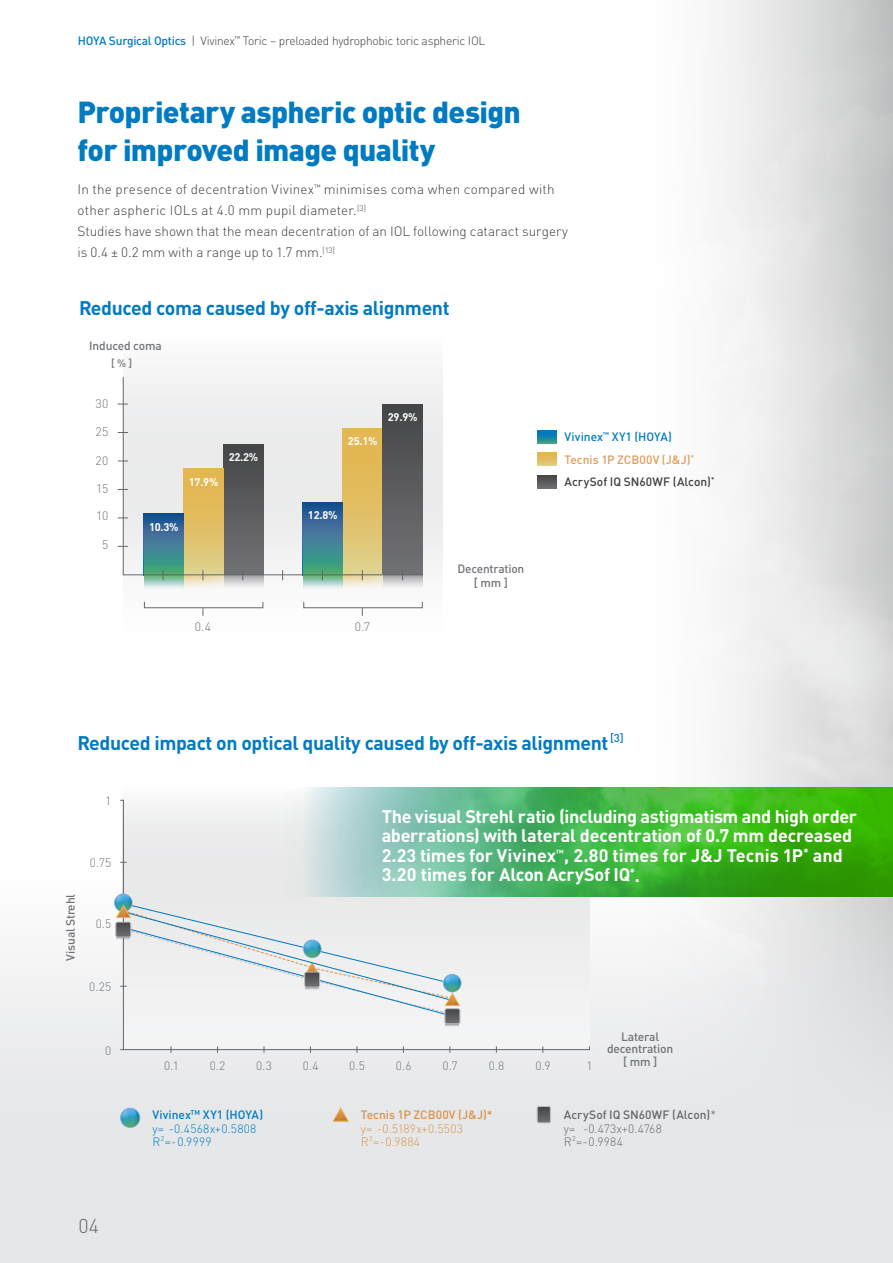
<style>
.page{position:relative;width:893px;height:1263px;background:#fff}
.page>*{position:absolute;margin:0;border:0;box-sizing:border-box;transform-origin:0 0}
.t1{font:900 30px/37.2px "DIN";letter-spacing:-.02em;color:#007bc2}
.t2{font:300 19.8px "DIN Pro";color:#64686c}
.t3{font:700 19.5px "DIN Pro";letter-spacing:-.02em;color:#007bc2}
.t4{font:700 18px/19.5px "DIN Pro";letter-spacing:-.015em;color:#fff}
.t5{font:300 13.5px/21px "DIN Pro";letter-spacing:.01em;color:#3e3e3f}
.t6{font:300 12.15px "DIN Pro";letter-spacing:.01em;color:#6f7277}
.t7{font:300 12px "DIN Pro";letter-spacing:-.02em;color:#3e3e3f}
.t8{font:500 12px/22.4px "DIN Pro";color:#3e3e3f}
.t9{font:300 12px/13.5px "DIN Pro";letter-spacing:.02em;color:#64686c}
.t10{font:500 12px/12.3px "DIN Pro";letter-spacing:-.015em;color:#6f7277;text-align:center}
.t11{font:300 12px/13.5px "DIN Pro";letter-spacing:.025em;color:#007bc2}
.t12{font:300 12px "DIN Pro";color:#6f7277}
.t13{font:300 12px/13.5px "DIN Pro";letter-spacing:.02em;color:#dd934b}
.t14{font:500 12px "DIN Pro";color:#dd934b}
.t15{font:500 11.85px/13.5px "DIN Pro";letter-spacing:-.015em;color:#6f7277;text-align:center}
.t16{font:700 11.1px "DIN Pro";letter-spacing:-.02em;color:#fff}
.t17{font:500 10.65px "DIN Pro";color:#6f7277}
.t18{font:300 7.05px "DIN Pro";color:#64686c}
.t19{font:300 7.05px "DIN Pro";color:#dd934b}
.t20{font:300 7.05px "DIN Pro";color:#007bc2}
.s1{font-weight:500;color:#007bc2}
.s2{color:#007bc2}
.s3{color:#e09d5b}
.s4{font-weight:500}
</style>
<div class="page">
<div style="left:0;top:877px;width:893px;height:386px;background:#e6e7e9"></div>
<svg style="left:539px;top:1108px;width:10px;height:13px"></svg>
<div style="left:537px;top:1106px;width:14px;height:17px;border:1px solid #bcbdc0;border-radius:2px"></div>
<svg style="left:332px;top:1107px;width:17px;height:15px"></svg>
<div style="left:121px;top:1108px;width:19px;height:19px;background:#9bbce0;border-radius:50%"></div>
<div style="left:120px;top:1108px;width:20px;height:20px;border:1px solid #83aedc;border-radius:50%"></div>
<img style="left:121px;top:1109px;width:18px;height:18px">
<svg style="left:121px;top:1109px;width:18px;height:18px"></svg>
<div style="left:123px;top:787px;width:467px;height:262px;background:#efeff0"></div>
<hr style="left:123px;top:800px;width:1px;height:250px;background:#64686c">
<hr style="left:120px;top:1049px;width:470px;height:1px;background:#64686c">
<svg style="left:446px;top:1024px;width:13px;height:2px"></svg>
<div style="left:443px;top:974px;width:18px;height:18px;border:1px solid #83aedc;border-radius:50%"></div>
<div style="left:114px;top:894px;width:18px;height:18px;border:1px solid #83aedc;border-radius:50%"></div>
<img style="left:115px;top:894px;width:17px;height:17px">
<svg style="left:115px;top:894px;width:17px;height:17px"></svg>
<svg style="left:116px;top:903px;width:344px;height:121px"></svg>
<svg style="left:284px;top:787px;width:609px;height:110px;background:#5ebb60"></svg>
<svg style="left:537px;top:453px;width:19px;height:13px"></svg>
<svg style="left:537px;top:475px;width:19px;height:13px"></svg>
<svg style="left:537px;top:431px;width:19px;height:13px"></svg>
<div style="left:123px;top:337px;width:319px;height:319px;background:#f2f3f3"></div>
<div style="left:343px;top:428px;width:40px;height:146px;background:linear-gradient(to bottom,#e4b146,#dece87)"></div>
<div style="left:303px;top:574px;width:40px;height:23px;background:#f9f9f9"></div>
<div style="left:383px;top:404px;width:40px;height:170px;background:linear-gradient(to bottom,#454647,#717275)"></div>
<svg style="left:343px;top:575px;width:40px;height:11px"></svg>
<svg style="left:383px;top:575px;width:40px;height:10px"></svg>
<hr style="left:123px;top:377px;width:1px;height:198px;background:#64686c">
<div style="left:224px;top:444px;width:39px;height:130px;background:linear-gradient(to bottom,#454647,#717275)"></div>
<div style="left:144px;top:574px;width:40px;height:23px;background:#f9f9f9"></div>
<svg style="left:184px;top:575px;width:40px;height:11px"></svg>
<svg style="left:224px;top:575px;width:39px;height:10px"></svg>
<div style="left:184px;top:469px;width:40px;height:105px;background:linear-gradient(to bottom,#e4b246,#dece87)"></div>
<svg style="left:144px;top:601px;width:120px;height:15px"></svg>
<svg style="left:303px;top:601px;width:120px;height:15px"></svg>
<svg style="left:144px;top:514px;width:40px;height:60px;background:#397c8f"></svg>
<svg style="left:303px;top:503px;width:40px;height:71px;background:#3a7c8f"></svg>
<svg style="left:144px;top:575px;width:40px;height:13px"></svg>
<svg style="left:303px;top:575px;width:40px;height:13px"></svg>
<hr style="left:123px;top:574px;width:300px;height:1px;background:#64686c">
<p class="t7" style="left:78px;top:32px;width:409px"><span class="s1">HOYA Surgical Optics</span> | Vivinex<sup>™</sup> Toric – preloaded hydrophobic toric aspheric IOL</p>
<h1 class="t1" style="left:77px;top:94px;width:445px">Proprietary aspheric optic design for improved image quality</h1>
<p class="t5" style="left:78px;top:178px;width:492px">In the presence of decentration Vivinex<sup>™</sup> minimises coma when compared with other aspheric IOLs at 4.0 mm pupil diameter.<sup>[3]<br></sup>Studies have shown that the mean decentration of an IOL following cataract surgery is 0.4 ± 0.2 mm with a range up to 1.7 mm.<sup>[13]</sup></p>
<h3 class="t3" style="left:79px;top:291px;width:372px">Reduced coma caused by off-axis alignment</h3>
<p class="t10" style="left:89px;top:338px;width:74px">Induced coma</p>
<p class="t17" style="left:111px;top:354px;width:22px">[ % ]</p>
<p class="t6" style="left:96px;top:394px;width:14px">30</p>
<p class="t6" style="left:96px;top:423px;width:14px">25</p>
<p class="t6" style="left:96px;top:451px;width:14px">20</p>
<p class="t6" style="left:96px;top:479px;width:14px">15</p>
<p class="t6" style="left:96px;top:507px;width:14px">10</p>
<p class="t6" style="left:102px;top:535px;width:8px">5</p>
<p class="t16" style="left:189px;top:472px;width:31px">17.9%</p>
<p class="t16" style="left:229px;top:448px;width:31px">22.2%</p>
<p class="t16" style="left:149px;top:517px;width:31px">10.3%</p>
<p class="t16" style="left:348px;top:432px;width:31px">25.1%</p>
<p class="t16" style="left:388px;top:408px;width:31px">29.9%</p>
<p class="t16" style="left:308px;top:506px;width:31px">12.8%</p>
<p class="t6" style="left:195px;top:617px;width:18px">0.4</p>
<p class="t6" style="left:355px;top:617px;width:17px">0.7</p>
<p class="t15" style="left:457px;top:561px;width:68px">Decentration [ mm ]</p>
<p class="t8" style="left:564px;top:425px;width:152px"><span class="s2">Vivinex</span><sup>™</sup> <span class="s2">XY1 (HOYA)<br></span><span class="s3">Tecnis 1P ZCB00V (J&amp;J)</span><sup>*<br></sup>AcrySof IQ SN60WF (Alcon)<sup>*</sup></p>
<h3 class="t3" style="left:77px;top:727px;width:548px">Reduced impact on optical quality caused by off-axis alignment <sup>[3]</sup></h3>
<p class="t12" style="left:105px;top:791px;width:8px">1</p>
<p class="t10" style="left:63px;top:960px;width:68px;rotate:-90deg">Visual Strehl</p>
<p class="t12" style="left:90px;top:853px;width:23px">0.75</p>
<p class="t12" style="left:96px;top:915px;width:17px">0.5</p>
<p class="t12" style="left:89px;top:977px;width:23px">0.25</p>
<p class="t12" style="left:105px;top:1041px;width:8px">0</p>
<h2 class="t2" style="left:79px;top:1210px;width:22px">04</h2>
<h3 class="t4" style="left:382px;top:804px;width:477px">The visual Strehl ratio (including astigmatism and high order aberrations) with lateral decentration of 0.7 mm decreased 2.23 times for Vivinex<sup>™</sup>, 2.80 times for J&amp;J Tecnis 1P<sup>*</sup> and 3.20 times for Alcon AcrySof IQ<sup>*</sup>.</h3>
<p class="t12" style="left:164px;top:1056px;width:16px">0.1</p>
<p class="t12" style="left:210px;top:1056px;width:17px">0.2</p>
<p class="t12" style="left:256px;top:1056px;width:17px">0.3</p>
<p class="t12" style="left:303px;top:1056px;width:17px">0.4</p>
<p class="t12" style="left:349px;top:1056px;width:17px">0.5</p>
<p class="t12" style="left:396px;top:1056px;width:17px">0.6</p>
<p class="t12" style="left:442px;top:1056px;width:17px">0.7</p>
<p class="t12" style="left:489px;top:1056px;width:17px">0.8</p>
<p class="t12" style="left:535px;top:1056px;width:17px">0.9</p>
<p class="t12" style="left:586px;top:1056px;width:8px">1</p>
<p class="t10" style="left:607px;top:1029px;width:68px">Lateral decentration [ mm ]</p>
<p class="t11" style="left:152px;top:1107px;width:112px"><span class="s4">Vivinex</span><sup>TM</sup> <span class="s4">XY1 (HOYA) </span>y= -0.4568x+0.5808<br>R =-0.9999</p>
<p class="t20" style="left:161px;top:1132px;width:5px">2</p>
<p class="t14" style="left:361px;top:1105px;width:134px">Tecnis 1P ZCB00V (J&amp;J)*</p>
<p class="t13" style="left:361px;top:1120px;width:104px">y= -0.5189x+0.5503<br>R =-0.9884</p>
<p class="t19" style="left:369px;top:1132px;width:5px">2</p>
<p class="t9" style="left:564px;top:1107px;width:154px"><span class="s4">AcrySof IQ SN60WF (Alcon)</span>* y= -0.473x+0.4768<br>R =-0.9984</p>
<p class="t18" style="left:572px;top:1132px;width:5px">2</p>
</div>
